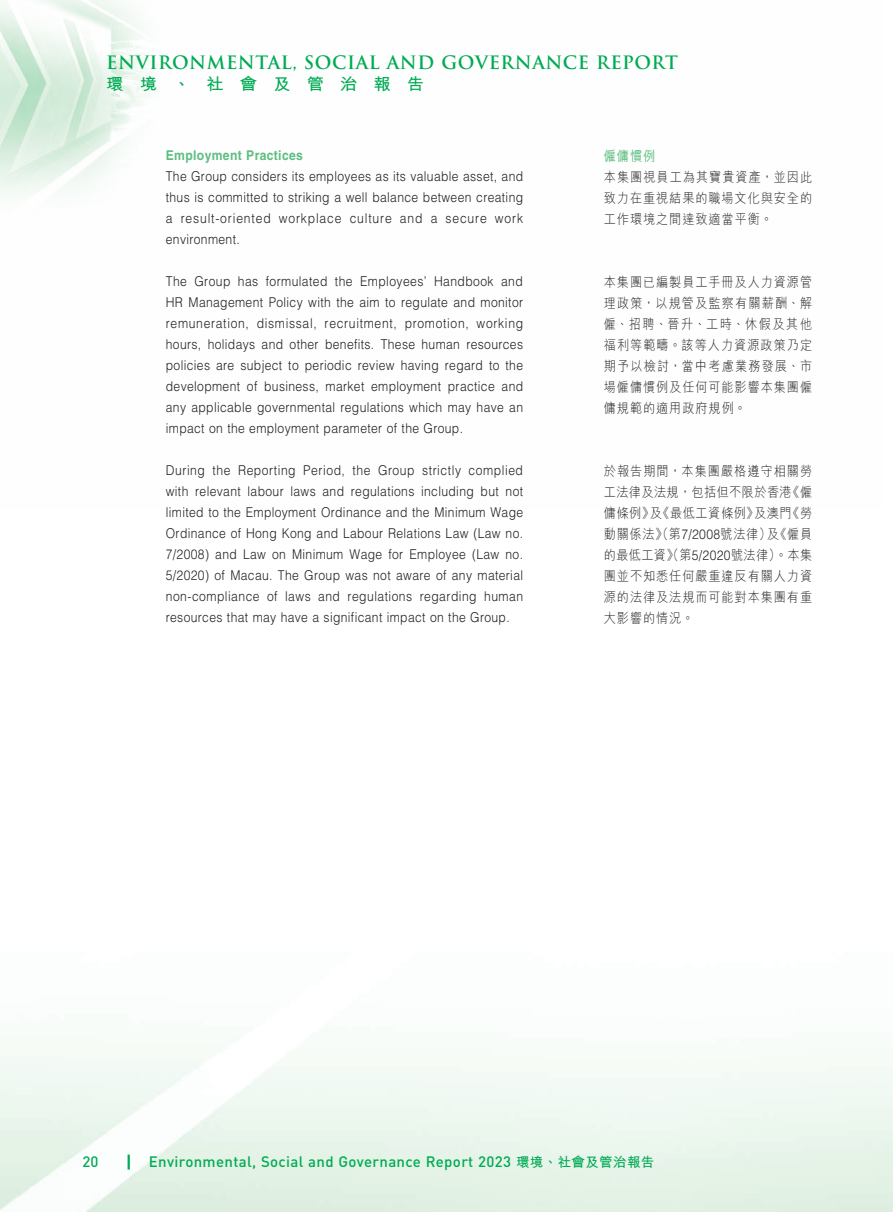
<style>
.page{position:relative;width:893px;height:1212px;background:#fff}
.page>*{position:absolute;margin:0;border:0;box-sizing:border-box;transform-origin:0 0}
.t1{font:700 18px "Trajan Pro";letter-spacing:.03em;color:#00ab53}
.t2{font:700 16.5px "M Hei HK";letter-spacing:.93em;color:#00ab53;scale:1.05 1}
.t3{font:500 15px "DIN Pro";letter-spacing:.025em;color:#00ab53}
.t4{font:300 13.5px/21px "Helvetica LT Std";letter-spacing:.03em;color:#231f20;text-align:justify;scale:.9 1}
.t5{font:300 13.5px/21px "M Hei HK";letter-spacing:.075em;color:#231f20;text-align:justify;scale:.9 1}
.t6{font:700 13.5px "Helvetica LT Std";letter-spacing:.03em;color:#5dbe80;scale:.9 1}
.t7{font:500 13.5px "M Hei HK";color:#5dbe80;scale:.9 1}
.s1{font-family:"Helvetica LT Std"}
.s2{font-family:"M Hei HK";font-weight:700;font-size:13.5px}
</style>
<div class="page">
<img style="left:0;top:1049px;width:892px;height:163px">
<img style="left:0;top:0;width:147px;height:193px">
<svg style="left:128px;top:1154px;width:2px;height:15px"></svg>
<h1 class="t1" style="left:106px;top:51px;width:573px">ENVIRONMENTAL, SOCIAL AND GOVERNANCE REPORT</h1>
<p class="t2" style="left:106px;top:72px;width:304px">環境、社會及管治報告</p>
<p class="t6" style="left:166px;top:147px;width:154px">Employment Practices</p>
<p class="t4" style="left:166px;top:166px;width:399px">The Group considers its employees as its valuable asset, and thus is committed to striking a well balance between creating a result-oriented workplace culture and a secure work environment.</p>
<p class="t4" style="left:166px;top:271px;width:399px">The Group has formulated the Employees’ Handbook and HR Management Policy with the aim to regulate and monitor remuneration, dismissal, recruitment, promotion, working hours, holidays and other benefits. These human resources policies are subject to periodic review having regard to the development of business, market employment practice and any applicable governmental regulations which may have an impact on the employment parameter of the Group.</p>
<p class="t4" style="left:166px;top:460px;width:399px">During the Reporting Period, the Group strictly complied with relevant labour laws and regulations including but not limited to the Employment Ordinance and the Minimum Wage Ordinance of Hong Kong and Labour Relations Law (Law no.<br>7/2008) and Law on Minimum Wage for Employee (Law no.<br>5/2020) of Macau. The Group was not aware of any material non-compliance of laws and regulations regarding human resources that may have a significant impact on the Group.</p>
<p class="t7" style="left:604px;top:146px;width:59px">僱傭慣例</p>
<p class="t5" style="left:604px;top:166px;width:233px">本集團視員工為其寶貴資產，並因此致力在重視結果的職場文化與安全的工作環境之間達致適當平衡。</p>
<p class="t5" style="left:604px;top:271px;width:233px">本集團已編製員工手冊及人力資源管理政策，以規管及監察有關薪酬、解僱、招聘、晉升、工時、休假及其他福利等範疇。該等人力資源政策乃定期予以檢討，當中考慮業務發展、市場僱傭慣例及任何可能影響本集團僱傭規範的適用政府規例。</p>
<p class="t5" style="left:604px;top:460px;width:233px">於報告期間，本集團嚴格遵守相關勞工法律及法規，包括但不限於香港《僱傭條例》及《最低工資條例》及澳門《勞動關係法》（第<span class="s1">7/2008</span>號法律）及《僱員的最低工資》（第<span class="s1">5/2020</span>號法律）。本集團並不知悉任何嚴重違反有關人力資源的法律及法規而可能對本集團有重大影響的情況。</p>
<p class="t3" style="left:82px;top:1152px;width:17px">20</p>
<p class="t3" style="left:149px;top:1152px;width:507px">Environmental, Social and Governance Report 2023 <span class="s2">環境、社會及管治報告</span></p>
</div>
